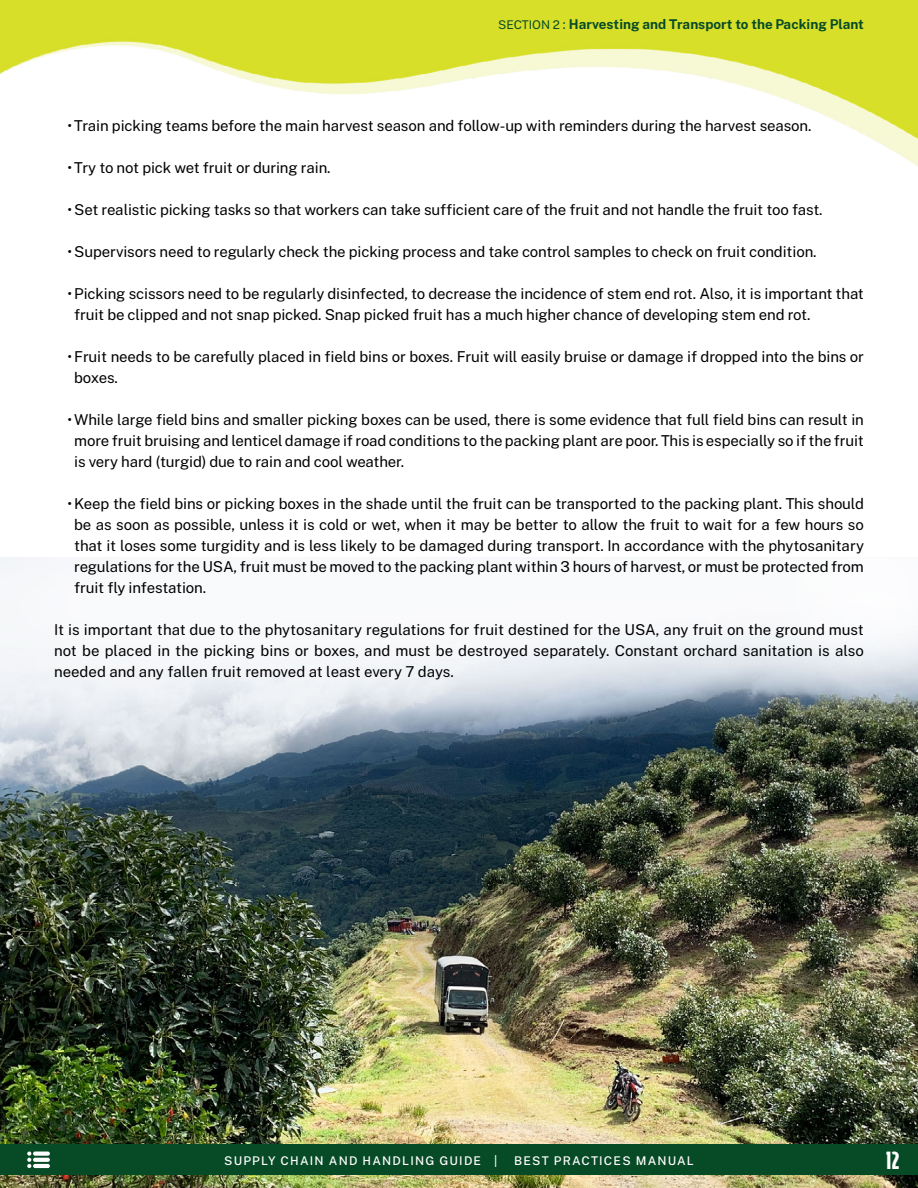
<style>
.page{position:relative;width:918px;height:1188px;background:#fff}
.page>*{position:absolute;margin:0;border:0;box-sizing:border-box;transform-origin:0 0}
.t1{font:900 22.5px "Bodega Sans";color:#fff}
.t2{font:15px/21px "Public Sans";letter-spacing:-.01em;color:#000;text-align:justify}
.t3{font:700 13.5px "Public Sans";color:#074a26}
.t4{font:500 12px "Public Sans";letter-spacing:.1em;color:#fff}
.s1{font-weight:400;font-size:12px}
.s2{font-weight:400}
</style>
<div class="page">
<div style="left:0;top:0;width:918px;height:7px;background:#d7df28"></div>
<img style="left:0;top:558px;width:918px;height:630px">
<img style="left:0;top:7px;width:918px;height:159px">
<div style="left:0;top:1144px;width:918px;height:31px;background:#074a26"></div>
<svg style="left:33px;top:1152px;width:17px;height:4px"></svg>
<svg style="left:33px;top:1158px;width:17px;height:4px"></svg>
<svg style="left:27px;top:1152px;width:4px;height:16px"></svg>
<hr style="left:33px;top:1164px;width:17px;height:4px;background:#fff;border-radius:2px">
<p class="t3" style="left:498px;top:14px;width:367px"><span class="s1">SECTION 2</span> <span class="s2">:</span> Harvesting and Transport to the Packing Plant</p>
<p class="t2" style="left:68px;top:114px;width:746px">•Train picking teams before the main harvest season and follow-up with reminders during the harvest season.</p>
<p class="t2" style="left:68px;top:156px;width:265px">•Try to not pick wet fruit or during rain.</p>
<p class="t2" style="left:68px;top:198px;width:757px">•Set realistic picking tasks so that workers can take sufficient care of the fruit and not handle the fruit too fast.</p>
<p class="t2" style="left:68px;top:240px;width:751px">•Supervisors need to regularly check the picking process and take control samples to check on fruit condition.</p>
<p class="t2" style="left:74px;top:282px;width:791px;text-indent:-7px">•Picking scissors need to be regularly disinfected, to decrease the incidence of stem end rot. Also, it is important that fruit be clipped and not snap picked. Snap picked fruit has a much higher chance of developing stem end rot.</p>
<p class="t2" style="left:74px;top:345px;width:791px;text-indent:-7px">•Fruit needs to be carefully placed in field bins or boxes. Fruit will easily bruise or damage if dropped into the bins or boxes.</p>
<p class="t2" style="left:74px;top:408px;width:791px;text-indent:-7px">•While large field bins and smaller picking boxes can be used, there is some evidence that full field bins can result in more fruit bruising and lenticel damage if road conditions to the packing plant are poor. This is especially so if the fruit is very hard (turgid) due to rain and cool weather.</p>
<p class="t2" style="left:74px;top:492px;width:791px;text-indent:-7px">•Keep the field bins or picking boxes in the shade until the fruit can be transported to the packing plant. This should be as soon as possible, unless it is cold or wet, when it may be better to allow the fruit to wait for a few hours so that it loses some turgidity and is less likely to be damaged during transport. In accordance with the phytosanitary regulations for the USA, fruit must be moved to the packing plant within 3 hours of harvest, or must be protected from fruit fly infestation.</p>
<p class="t2" style="left:54px;top:618px;width:812px">It is important that due to the phytosanitary regulations for fruit destined for the USA, any fruit on the ground must not be placed in the picking bins or boxes, and must be destroyed separately. Constant orchard sanitation is also needed and any fallen fruit removed at least every 7 days.</p>
<p class="t4" style="left:224px;top:1151px;width:275px">SUPPLY CHAIN AND HANDLING GUIDE |</p>
<p class="t4" style="left:514px;top:1151px;width:181px">BEST PRACTICES MANUAL</p>
<h1 class="t1" style="left:885px;top:1145px;width:16px">12</h1>
</div>
